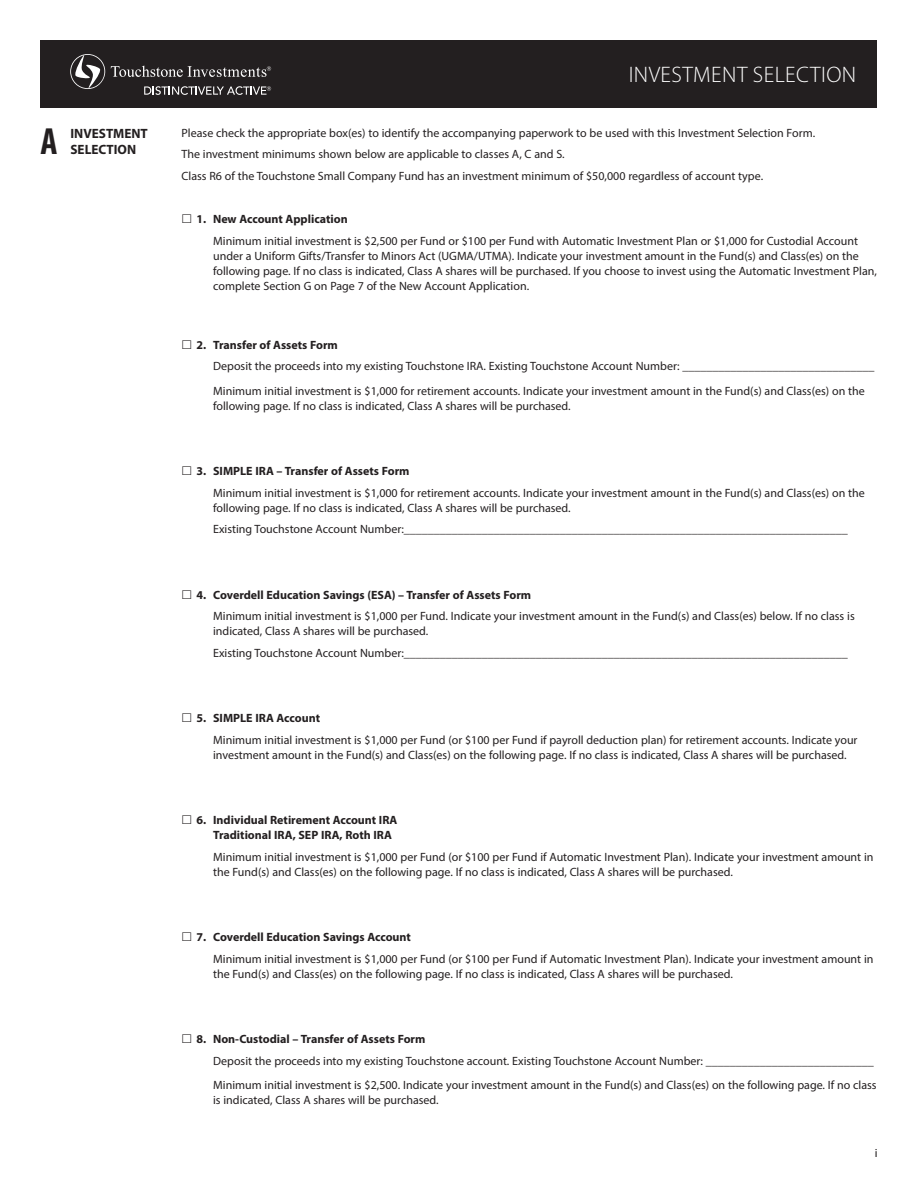
<style>
.page{position:relative;width:918px;height:1188px;background:#fff}
.page>*{position:absolute;margin:0;border:0;box-sizing:border-box;transform-origin:0 0}
.t1{font:700 condensed 37.95px "Myriad Pro";color:#231f20}
.t2{font:300 22.5px "Myriad Pro";letter-spacing:.02em;color:#fff}
.t3{font:700 13.5px/16.5px "Myriad Pro";color:#231f20}
.t4{font:12px/21.8px "Myriad Pro";color:#231f20}
.t5{font:700 12px/15px "Myriad Pro";color:#231f20}
.s1{font-weight:700}
</style>
<div class="page">
<div style="left:40px;top:40px;width:838px;height:68px;background:#231f20"></div>
<svg style="left:70px;top:54px;width:201px;height:41px"></svg>
<p class="t1" style="left:40px;top:118px;width:19px">A</p>
<p class="t3" style="left:70px;top:124px;width:79px">INVESTMENT<br>SELECTION</p>
<p class="t2" style="left:629px;top:62px;width:229px">INVESTMENT SELECTION</p>
<p class="t4" style="left:182px;top:121px;width:635px">Please check the appropriate box(es) to identify the accompanying paperwork to be used with this Investment Selection Form.<br>The investment minimums shown below are applicable to classes A, C and S.<br>Class R6 of the Touchstone Small Company Fund has an investment minimum of $50,000 regardless of account type.</p>
<p class="t4" style="left:213px;top:208px;width:646px;text-indent:-16px"><span class="s1">1. New Account Application<br></span>Minimum initial investment is $2,500 per Fund or $100 per Fund with Automatic Investment Plan or $1,000 for Custodial Account</p>
<p class="t4" style="left:213px;top:249px;width:665px;line-height:15px">under a Uniform Gifts/Transfer to Minors Act (UGMA/UTMA). Indicate your investment amount in the Fund(s) and Class(es) on the following page. If no class is indicated, Class A shares will be purchased. If you choose to invest using the Automatic Investment Plan, complete Section G on Page 7 of the New Account Application.</p>
<p class="t4" style="left:213px;top:334px;width:663px;text-indent:-16px"><span class="s1">2. Transfer of Assets Form<br></span>Deposit the proceeds into my existing Touchstone IRA. Existing Touchstone Account Number: ________________________________</p>
<p class="t4" style="left:213px;top:383px;width:653px;line-height:15px">Minimum initial investment is $1,000 for retirement accounts. Indicate your investment amount in the Fund(s) and Class(es) on the following page. If no class is indicated, Class A shares will be purchased.</p>
<p class="t4" style="left:213px;top:460px;width:653px;text-indent:-16px"><span class="s1">3. SIMPLE IRA – Transfer of Assets Form<br></span>Minimum initial investment is $1,000 for retirement accounts. Indicate your investment amount in the Fund(s) and Class(es) on the</p>
<p class="t4" style="left:213px;top:497px;width:636px">following page. If no class is indicated, Class A shares will be purchased.<br>Existing Touchstone Account Number:__________________________________________________________________________</p>
<p class="t4" style="left:213px;top:584px;width:643px;text-indent:-16px"><span class="s1">4. Coverdell Education Savings (ESA) – Transfer of Assets Form<br></span>Minimum initial investment is $1,000 per Fund. Indicate your investment amount in the Fund(s) and Class(es) below. If no class is</p>
<p class="t4" style="left:213px;top:620px;width:636px">indicated, Class A shares will be purchased.<br>Existing Touchstone Account Number:__________________________________________________________________________</p>
<p class="t4" style="left:213px;top:707px;width:646px;text-indent:-16px"><span class="s1">5. SIMPLE IRA Account<br></span>Minimum initial investment is $1,000 per Fund (or $100 per Fund if payroll deduction plan) for retirement accounts. Indicate your</p>
<p class="t4" style="left:213px;top:744px;width:635px">investment amount in the Fund(s) and Class(es) on the following page. If no class is indicated, Class A shares will be purchased.</p>
<p class="t5" style="left:213px;top:812px;width:186px;text-indent:-16px">6. Individual Retirement Account IRA<br>Traditional IRA, SEP IRA, Roth IRA</p>
<p class="t4" style="left:213px;top:849px;width:662px;line-height:15px">Minimum initial investment is $1,000 per Fund (or $100 per Fund if Automatic Investment Plan). Indicate your investment amount in the Fund(s) and Class(es) on the following page. If no class is indicated, Class A shares will be purchased.</p>
<p class="t4" style="left:213px;top:926px;width:662px;text-indent:-16px"><span class="s1">7. Coverdell Education Savings Account<br></span>Minimum initial investment is $1,000 per Fund (or $100 per Fund if Automatic Investment Plan). Indicate your investment amount in</p>
<p class="t4" style="left:213px;top:963px;width:521px">the Fund(s) and Class(es) on the following page. If no class is indicated, Class A shares will be purchased.</p>
<p class="t4" style="left:213px;top:1028px;width:662px;text-indent:-16px"><span class="s1">8. Non-Custodial – Transfer of Assets Form<br></span>Deposit the proceeds into my existing Touchstone account. Existing Touchstone Account Number: ____________________________</p>
<p class="t4" style="left:213px;top:1078px;width:665px;line-height:15px">Minimum initial investment is $2,500. Indicate your investment amount in the Fund(s) and Class(es) on the following page. If no class is indicated, Class A shares will be purchased.</p>
<p class="t4" style="left:875px;top:1141px;width:4px">i</p>
</div>
